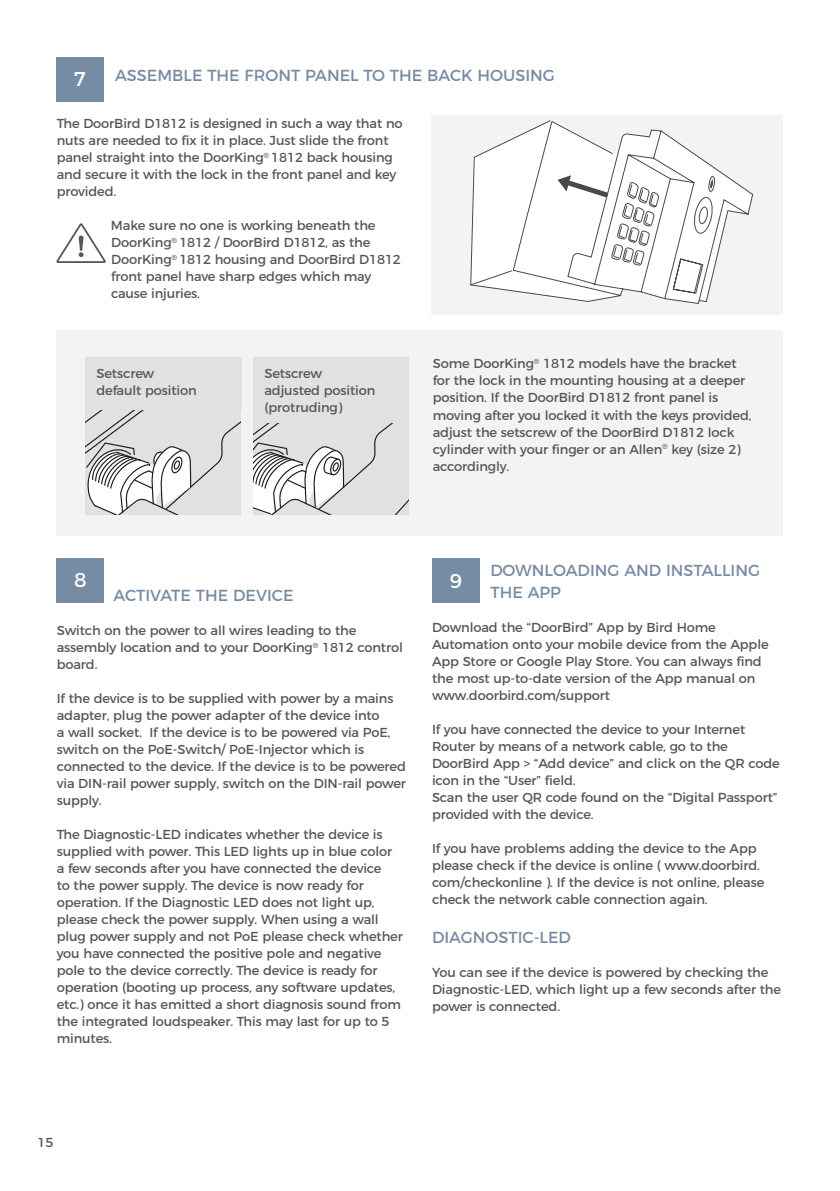
<style>
.page{position:relative;width:840px;height:1191px;background:#fff}
.page>*{position:absolute;margin:0;border:0;box-sizing:border-box;transform-origin:0 0}
.t1{font:20px "Montserrat";color:#fff}
.t2{font:16px/22px "Montserrat";color:#768ca4}
.t3{font:13px/17px "Montserrat";letter-spacing:-.01em;color:#575756}
</style>
<div class="page">
<div style="left:57px;top:558px;width:47px;height:44px;background:#768ca4"></div>
<div style="left:57px;top:330px;width:725px;height:206px;background:#f0f0f0"></div>
<svg style="left:85px;top:410px;width:155px;height:104px"></svg>
<svg style="left:253px;top:423px;width:155px;height:91px"></svg>
<div style="left:85px;top:357px;width:156px;height:53px;background:#e1e1e1"></div>
<div style="left:253px;top:357px;width:155px;height:66px;background:#e1e1e1"></div>
<div style="left:432px;top:558px;width:47px;height:45px;background:#768ca4"></div>
<div style="left:57px;top:57px;width:47px;height:44px;background:#768ca4"></div>
<svg style="left:56px;top:223px;width:50px;height:40px"></svg>
<div style="left:431px;top:116px;width:351px;height:199px;background:#f0f0f0"></div>
<svg style="left:625px;top:129px;width:127px;height:175px"></svg>
<svg style="left:470px;top:120px;width:155px;height:182px"></svg>
<svg style="left:709px;top:180px;width:3px;height:8px"></svg>
<h1 class="t1" style="left:74px;top:63px;width:13px">7</h1>
<p class="t2" style="left:115px;top:63px;width:441px">ASSEMBLE THE FRONT PANEL TO THE BACK HOUSING</p>
<p class="t3" style="left:57px;top:114px;width:347px">The DoorBird D1812 is designed in such a way that no nuts are needed to fix it in place. Just slide the front panel straight into the DoorKing<sup>®</sup> 1812 back housing and secure it with the lock in the front panel and key provided.</p>
<p class="t3" style="left:111px;top:216px;width:291px">Make sure no one is working beneath the DoorKing<sup>®</sup> 1812 / DoorBird D1812, as the DoorKing<sup>®</sup> 1812 housing and DoorBird D1812 front panel have sharp edges which may cause injuries.</p>
<p class="t3" style="left:96px;top:363px;width:102px">Setscrew default position</p>
<p class="t3" style="left:264px;top:363px;width:112px">Setscrew adjusted position (protruding)</p>
<p class="t3" style="left:432px;top:354px;width:320px">Some DoorKing<sup>®</sup> 1812 models have the bracket for the lock in the mounting housing at a deeper position. If the DoorBird D1812 front panel is moving after you locked it with the keys provided, adjust the setscrew of the DoorBird D1812 lock cylinder with your finger or an Allen<sup>®</sup> key (size 2) accordingly.</p>
<h1 class="t1" style="left:74px;top:564px;width:14px">8</h1>
<p class="t2" style="left:113px;top:583px;width:181px">ACTIVATE THE DEVICE</p>
<p class="t3" style="left:57px;top:621px;width:347px">Switch on the power to all wires leading to the assembly location and to your DoorKing<sup>®</sup> 1812 control board.</p>
<p class="t3" style="left:57px;top:689px;width:350px">If the device is to be supplied with power by a mains adapter, plug the power adapter of the device into<br>a wall socket. If the device is to be powered via PoE, switch on the PoE-Switch/ PoE-Injector which is connected to the device. If the device is to be powered via DIN-rail power supply, switch on the DIN-rail power supply.</p>
<p class="t3" style="left:57px;top:825px;width:347px">The Diagnostic-LED indicates whether the device is supplied with power. This LED lights up in blue color a few seconds after you have connected the device<br>to the power supply. The device is now ready for operation. If the Diagnostic LED does not light up, please check the power supply. When using a wall plug power supply and not PoE please check whether you have connected the positive pole and negative pole to the device correctly. The device is ready for operation (booting up process, any software updates, etc.) once it has emitted a short diagnosis sound from the integrated loudspeaker. This may last for up to 5 minutes.</p>
<h1 class="t1" style="left:449px;top:565px;width:14px">9</h1>
<p class="t2" style="left:490px;top:558px;width:271px">DOWNLOADING AND INSTALLING<br>THE APP</p>
<p class="t3" style="left:432px;top:618px;width:338px">Download the “DoorBird” App by Bird Home Automation onto your mobile device from the Apple App Store or Google Play Store. You can always find the most up-to-date version of the App manual on www.doorbird.com/support</p>
<p class="t3" style="left:432px;top:720px;width:349px">If you have connected the device to your Internet Router by means of a network cable, go to the DoorBird App &gt; “Add device” and click on the QR code icon in the “User” field.<br>Scan the user QR code found on the “Digital Passport” provided with the device.</p>
<p class="t3" style="left:432px;top:839px;width:333px">If you have problems adding the device to the App please check if the device is online ( www.doorbird. com/checkonline ). If the device is not online, please check the network cable connection again.</p>
<p class="t2" style="left:432px;top:925px;width:140px">DIAGNOSTIC-LED</p>
<p class="t3" style="left:432px;top:963px;width:350px">You can see if the device is powered by checking the<br>Diagnostic-LED, which light up a few seconds after the power is connected.</p>
<p class="t3" style="left:37px;top:1132px;width:18px">15</p>
</div>
